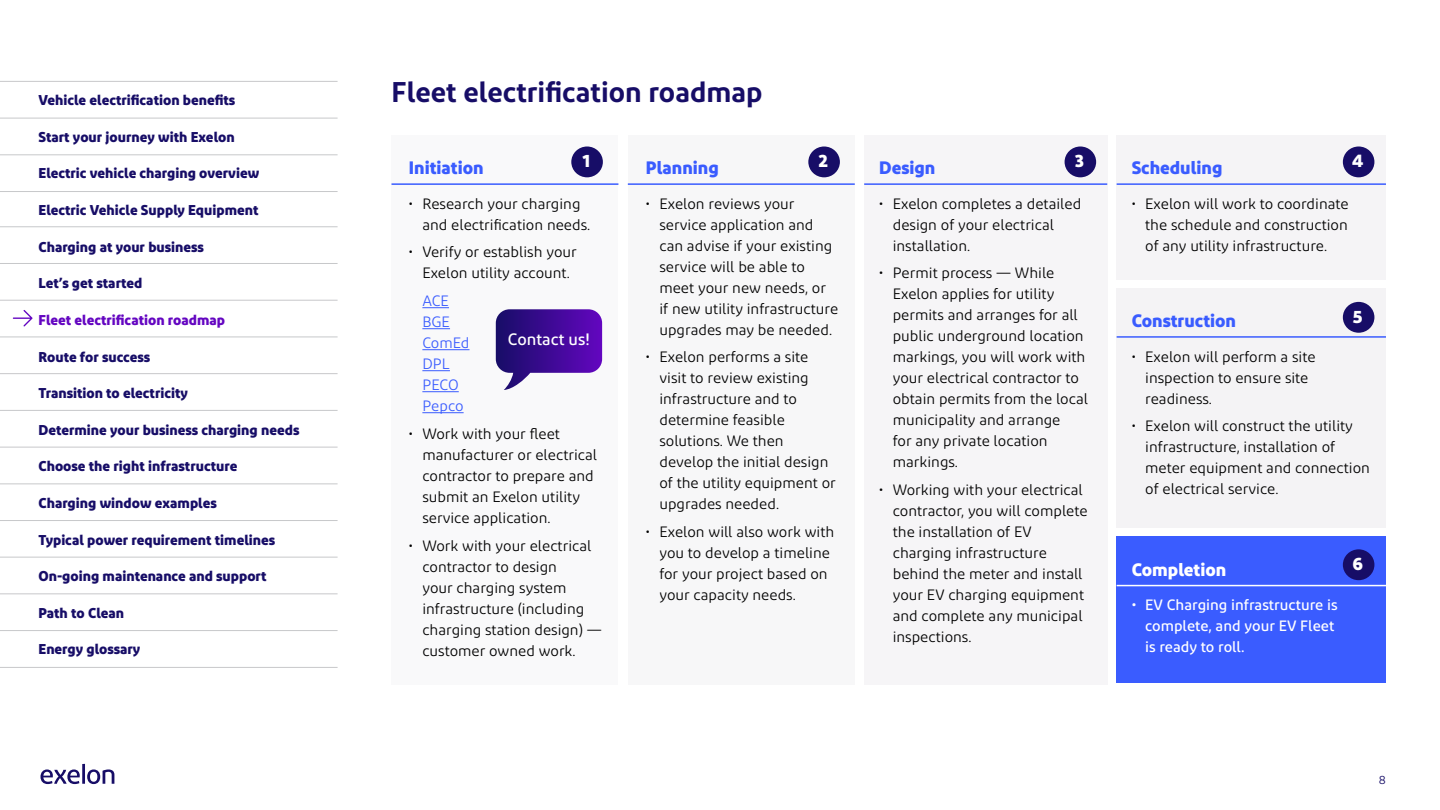
<style>
.page{position:relative;width:1440px;height:810px;background:#fff}
.page>*{position:absolute;margin:0;border:0;box-sizing:border-box;transform-origin:0 0}
.Page_Head{font:600 28.5px "Diodrum";color:#170d67}
.Sidebar_Blue_Head{font:700 18px "Diodrum";color:#3a5cff}
.Sidebar_Blue_Head-2{font:700 18px "Diodrum";color:#fff}
.t1{font:500 16.5px "Diodrum";color:#fff}
.Body_Bullets{font:15px/21px "Diodrum";color:#000}
.Body_Bullets-2{font:500 15px/21px "Diodrum";color:#fff}
.Body_Bullets-3{font:15px/21px "Diodrum";color:#3a5cff}
.t2{font:700 14.25px "Diodrum";color:#170d67}
.t3{font:700 14.25px "Diodrum";color:#6406c1}
.t4{font:12px "Diodrum";color:#170d67}
</style>
<div class="page">
<hr style="left:0;top:81px;width:338px;height:1px;background:#c7c8ca">
<hr style="left:0;top:118px;width:338px;height:1px;background:#c7c8ca">
<hr style="left:0;top:154px;width:338px;height:1px;background:#c7c8ca">
<hr style="left:0;top:191px;width:338px;height:1px;background:#c7c8ca">
<hr style="left:0;top:226px;width:338px;height:1px;background:#c7c8ca">
<hr style="left:0;top:263px;width:338px;height:1px;background:#c7c8ca">
<hr style="left:0;top:300px;width:338px;height:1px;background:#c7c8ca">
<hr style="left:0;top:337px;width:338px;height:1px;background:#c7c8ca">
<hr style="left:0;top:373px;width:338px;height:1px;background:#c7c8ca">
<hr style="left:0;top:410px;width:338px;height:1px;background:#c7c8ca">
<hr style="left:0;top:447px;width:338px;height:1px;background:#c7c8ca">
<hr style="left:0;top:483px;width:338px;height:1px;background:#c7c8ca">
<hr style="left:0;top:520px;width:338px;height:1px;background:#c7c8ca">
<hr style="left:0;top:557px;width:338px;height:1px;background:#c7c8ca">
<hr style="left:0;top:593px;width:338px;height:1px;background:#c7c8ca">
<hr style="left:0;top:630px;width:338px;height:1px;background:#c7c8ca">
<hr style="left:0;top:667px;width:338px;height:1px;background:#c7c8ca">
<svg style="left:40px;top:764px;width:74px;height:20px"></svg>
<div style="left:391px;top:135px;width:227px;height:549px;background:#f9f9fa"></div>
<hr style="left:391px;top:183px;width:227px;height:2px;background:#3a5cff">
<div style="left:571px;top:147px;width:32px;height:30px;background:#170d67;border-radius:50%"></div>
<svg style="left:422px;top:307px;width:27px;height:1px"></svg>
<svg style="left:422px;top:328px;width:28px;height:1px"></svg>
<hr style="left:422px;top:349px;width:47px;height:1px;background:#3a5cff">
<svg style="left:422px;top:370px;width:28px;height:1px"></svg>
<hr style="left:422px;top:391px;width:37px;height:1px;background:#3a5cff">
<hr style="left:422px;top:412px;width:42px;height:1px;background:#3a5cff">
<svg style="left:496px;top:309px;width:106px;height:81px"></svg>
<div style="left:628px;top:135px;width:227px;height:549px;background:#f7f7f8"></div>
<hr style="left:628px;top:183px;width:227px;height:2px;background:#3a5cff">
<div style="left:808px;top:147px;width:32px;height:30px;background:#170d67;border-radius:50%"></div>
<div style="left:864px;top:135px;width:243px;height:549px;background:#f6f5f7"></div>
<hr style="left:864px;top:183px;width:243px;height:2px;background:#3a5cff">
<div style="left:1064px;top:147px;width:32px;height:30px;background:#170d67;border-radius:50%"></div>
<div style="left:1116px;top:135px;width:270px;height:145px;background:#f5f4f6"></div>
<hr style="left:1116px;top:183px;width:270px;height:2px;background:#3a5cff">
<div style="left:1343px;top:147px;width:31px;height:30px;background:#170d67;border-radius:50%"></div>
<div style="left:1116px;top:288px;width:270px;height:239px;background:#f4f3f5"></div>
<hr style="left:1116px;top:336px;width:270px;height:2px;background:#3a5cff">
<div style="left:1343px;top:302px;width:31px;height:31px;background:#170d67;border-radius:50%"></div>
<div style="left:1116px;top:536px;width:270px;height:147px;background:#3a5cff"></div>
<hr style="left:1116px;top:585px;width:270px;height:1px;background:#fff">
<div style="left:1343px;top:549px;width:31px;height:31px;background:#170d67;border-radius:50%"></div>
<svg style="left:13px;top:310px;width:20px;height:16px"></svg>
<p class="t2" style="left:38px;top:91px;width:198px">Vehicle electrification benefits</p>
<p class="t2" style="left:38px;top:127px;width:198px">Start your journey with Exelon</p>
<p class="t2" style="left:38px;top:164px;width:222px">Electric vehicle charging overview</p>
<p class="t2" style="left:38px;top:201px;width:221px">Electric Vehicle Supply Equipment</p>
<p class="t2" style="left:38px;top:237px;width:167px">Charging at your business</p>
<p class="t2" style="left:38px;top:274px;width:105px">Let’s get started</p>
<p class="t3" style="left:38px;top:310px;width:188px">Fleet electrification roadmap</p>
<p class="t2" style="left:38px;top:347px;width:113px">Route for success</p>
<p class="t2" style="left:38px;top:384px;width:151px">Transition to electricity</p>
<p class="t2" style="left:38px;top:420px;width:262px">Determine your business charging needs</p>
<p class="t2" style="left:38px;top:457px;width:200px">Choose the right infrastructure</p>
<p class="t2" style="left:38px;top:493px;width:180px">Charging window examples</p>
<p class="t2" style="left:38px;top:530px;width:238px">Typical power requirement timelines</p>
<p class="t2" style="left:38px;top:567px;width:229px">On-going maintenance and support</p>
<p class="t2" style="left:38px;top:603px;width:87px">Path to Clean</p>
<p class="t2" style="left:38px;top:640px;width:103px">Energy glossary</p>
<p class="Page_Head" style="left:391px;top:74px;width:373px">Fleet electrification roadmap</p>
<p class="Sidebar_Blue_Head-2" style="left:582px;top:149px;width:9px">1</p>
<p class="Sidebar_Blue_Head" style="left:409px;top:156px;width:76px">Initiation</p>
<p class="Body_Bullets" style="left:422px;top:193px;width:169px;text-indent:-14px">• Research your charging and electrification needs.</p>
<p class="Body_Bullets" style="left:409px;top:241px;width:169px;text-align:center">• Verify or establish your<br>Exelon utility account.</p>
<p class="Body_Bullets-3" style="left:422px;top:290px;width:49px">ACE<br>BGE<br>ComEd<br>DPL<br>PECO<br>Pepco</p>
<p class="Body_Bullets" style="left:422px;top:423px;width:176px;text-indent:-14px">• Work with your fleet manufacturer or electrical contractor to prepare and submit an Exelon utility service application.</p>
<p class="Body_Bullets" style="left:422px;top:535px;width:181px;text-indent:-14px">• Work with your electrical contractor to design<br>your charging system infrastructure (including charging station design) — customer owned work.</p>
<p class="t1" style="left:508px;top:329px;width:84px">Contact us!</p>
<p class="Sidebar_Blue_Head-2" style="left:818px;top:149px;width:11px">2</p>
<p class="Sidebar_Blue_Head" style="left:646px;top:156px;width:74px">Planning</p>
<p class="Body_Bullets" style="left:659px;top:193px;width:180px;text-indent:-14px">• Exelon reviews your service application and can advise if your existing service will be able to meet your new needs, or if new utility infrastructure upgrades may be needed.</p>
<p class="Body_Bullets" style="left:659px;top:346px;width:178px;text-indent:-14px">• Exelon performs a site visit to review existing infrastructure and to determine feasible solutions. We then develop the initial design of the utility equipment or upgrades needed.</p>
<p class="Body_Bullets" style="left:659px;top:521px;width:176px;text-indent:-14px">• Exelon will also work with you to develop a timeline for your project based on your capacity needs.</p>
<p class="Sidebar_Blue_Head-2" style="left:1075px;top:149px;width:11px">3</p>
<p class="Sidebar_Blue_Head" style="left:879px;top:156px;width:58px">Design</p>
<p class="Body_Bullets" style="left:893px;top:193px;width:190px;text-indent:-14px">• Exelon completes a detailed design of your electrical installation.</p>
<p class="Body_Bullets" style="left:893px;top:262px;width:197px;text-indent:-14px">• Permit process — While<br>Exelon applies for utility permits and arranges for all public underground location markings, you will work with your electrical contractor to obtain permits from the local municipality and arrange<br>for any private location markings.</p>
<p class="Body_Bullets" style="left:893px;top:479px;width:196px;text-indent:-14px">• Working with your electrical contractor, you will complete the installation of EV charging infrastructure behind the meter and install your EV charging equipment and complete any municipal inspections.</p>
<p class="Sidebar_Blue_Head-2" style="left:1352px;top:149px;width:13px">4</p>
<p class="Sidebar_Blue_Head" style="left:1131px;top:156px;width:92px">Scheduling</p>
<p class="Body_Bullets" style="left:1145px;top:193px;width:205px;text-align:justify;text-indent:-14px">• Exelon will work to coordinate the schedule and construction of any utility infrastructure.</p>
<p class="Sidebar_Blue_Head" style="left:1131px;top:309px;width:106px">Construction</p>
<p class="Sidebar_Blue_Head-2" style="left:1353px;top:304px;width:11px">5</p>
<p class="Body_Bullets" style="left:1145px;top:346px;width:172px;text-indent:-14px">• Exelon will perform a site inspection to ensure site readiness.</p>
<p class="Body_Bullets" style="left:1145px;top:415px;width:226px;text-indent:-14px">• Exelon will construct the utility infrastructure, installation of meter equipment and connection of electrical service.</p>
<p class="Sidebar_Blue_Head-2" style="left:1131px;top:557px;width:96px">Completion</p>
<p class="Body_Bullets-2" style="left:1145px;top:594px;width:194px;text-indent:-14px">• EV Charging infrastructure is complete, and your EV Fleet is ready to roll.</p>
<p class="Sidebar_Blue_Head-2" style="left:1352px;top:552px;width:12px">6</p>
<p class="t4" style="left:1379px;top:772px;width:9px">8</p>
</div>
